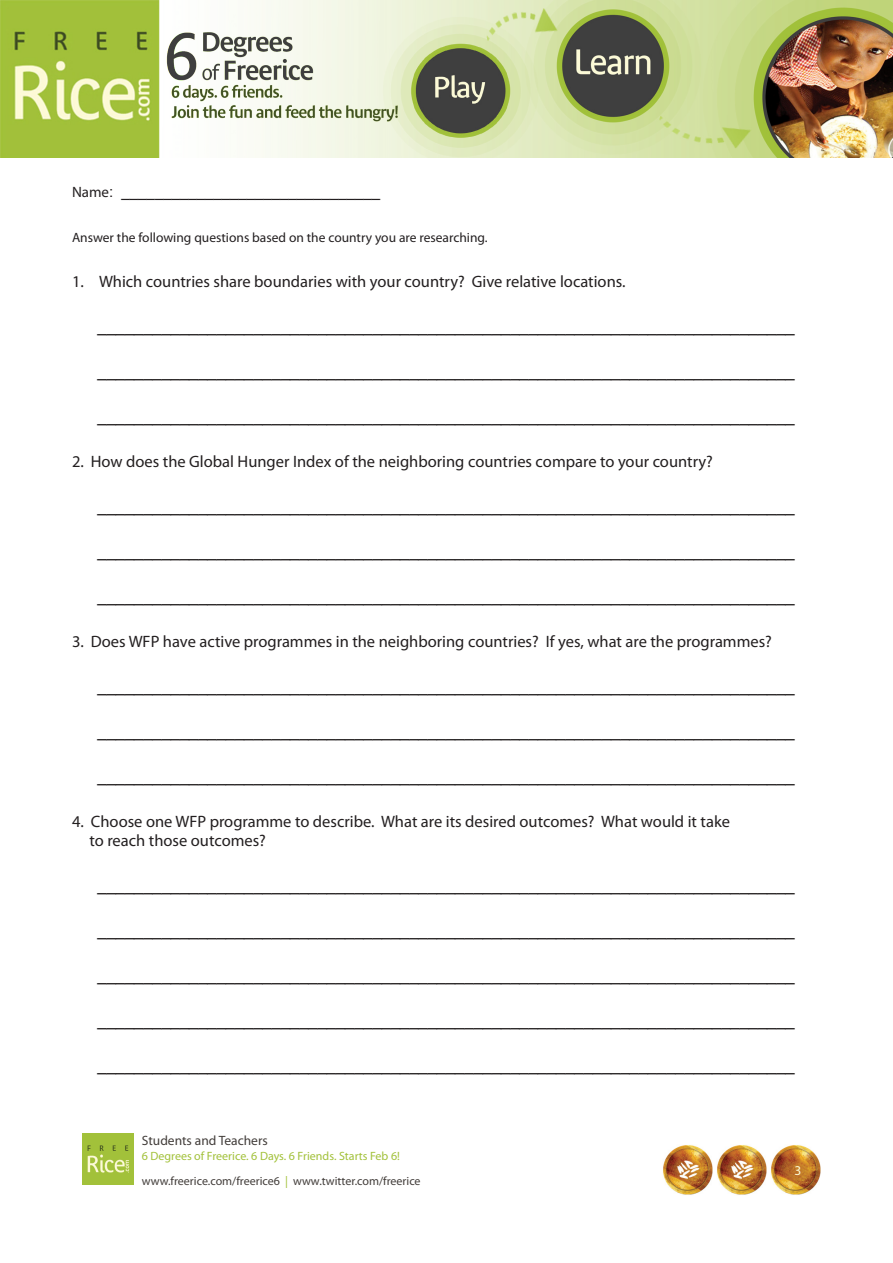
<style>
.page{position:relative;width:893px;height:1263px;background:#fff}
.page>*{position:absolute;margin:0;border:0;box-sizing:border-box;transform-origin:0 0}
.BodyText{font:16.5px "Arial";color:#231f20}
.BodyText-2{font:16.5px/19.5px "Myriad Pro";color:#231f20}
.BodyText-3{font:15px "Arial";color:#231f20}
.BodyText-4{font:13.5px "Myriad Pro";color:#231f20}
.t1{font:13.5px "Myriad Pro";color:#423d3a}
.t2{font:13.5px "Myriad Pro";color:#fcfad8}
.t3{font:12px/25.5px "Myriad Pro";color:#423d3a}
.s1{font-family:"Myriad Pro"}
.s2{color:#a2c13a}
</style>
<div class="page">
<img style="left:771px;top:1145px;width:50px;height:50px">
<img style="left:83px;top:1134px;width:50px;height:50px">
<img style="left:717px;top:1145px;width:50px;height:50px">
<img style="left:663px;top:1145px;width:50px;height:50px">
<img style="left:0;top:0;width:893px;height:157px">
<p class="BodyText-3" style="left:72px;top:181px;width:310px"><span class="s1">Name</span>: _______________________________</p>
<p class="BodyText-4" style="left:72px;top:229px;width:417px">Answer the following questions based on the country you are researching.</p>
<p class="BodyText-2" style="left:72px;top:271px;width:555px">1. Which countries share boundaries with your country? Give relative locations.</p>
<p class="BodyText" style="left:97px;top:315px;width:699px">____________________________________________________________________________</p>
<p class="BodyText" style="left:97px;top:360px;width:699px">____________________________________________________________________________</p>
<p class="BodyText" style="left:97px;top:405px;width:699px">____________________________________________________________________________</p>
<p class="BodyText-2" style="left:72px;top:451px;width:642px">2. How does the Global Hunger Index of the neighboring countries compare to your country?</p>
<p class="BodyText" style="left:97px;top:495px;width:699px">____________________________________________________________________________</p>
<p class="BodyText" style="left:97px;top:540px;width:699px">____________________________________________________________________________</p>
<p class="BodyText" style="left:97px;top:585px;width:699px">____________________________________________________________________________</p>
<p class="BodyText-2" style="left:72px;top:631px;width:701px">3. Does WFP have active programmes in the neighboring countries? If yes, what are the programmes?</p>
<p class="BodyText" style="left:97px;top:675px;width:699px">____________________________________________________________________________</p>
<p class="BodyText" style="left:97px;top:720px;width:699px">____________________________________________________________________________</p>
<p class="BodyText" style="left:97px;top:765px;width:699px">____________________________________________________________________________</p>
<p class="BodyText-2" style="left:89px;top:811px;width:642px;text-indent:-17px">4. Choose one WFP programme to describe. What are its desired outcomes? What would it take to reach those outcomes?</p>
<p class="BodyText" style="left:97px;top:874px;width:699px">____________________________________________________________________________</p>
<p class="BodyText" style="left:97px;top:919px;width:699px">____________________________________________________________________________</p>
<p class="BodyText" style="left:97px;top:964px;width:699px">____________________________________________________________________________</p>
<p class="BodyText" style="left:97px;top:1009px;width:699px">____________________________________________________________________________</p>
<p class="BodyText" style="left:97px;top:1054px;width:699px">____________________________________________________________________________</p>
<p class="t1" style="left:142px;top:1132px;width:128px">Students and Teachers</p>
<p class="t3" style="left:142px;top:1143px;width:280px"><span class="s2">6 Degrees of Freerice. 6 Days. 6 Friends. Starts Feb 6! </span>www.freerice.com/freerice6 <span class="s2">|</span> www.twitter.com/freerice</p>
<p class="t2" style="left:794px;top:1162px;width:8px">3</p>
</div>
